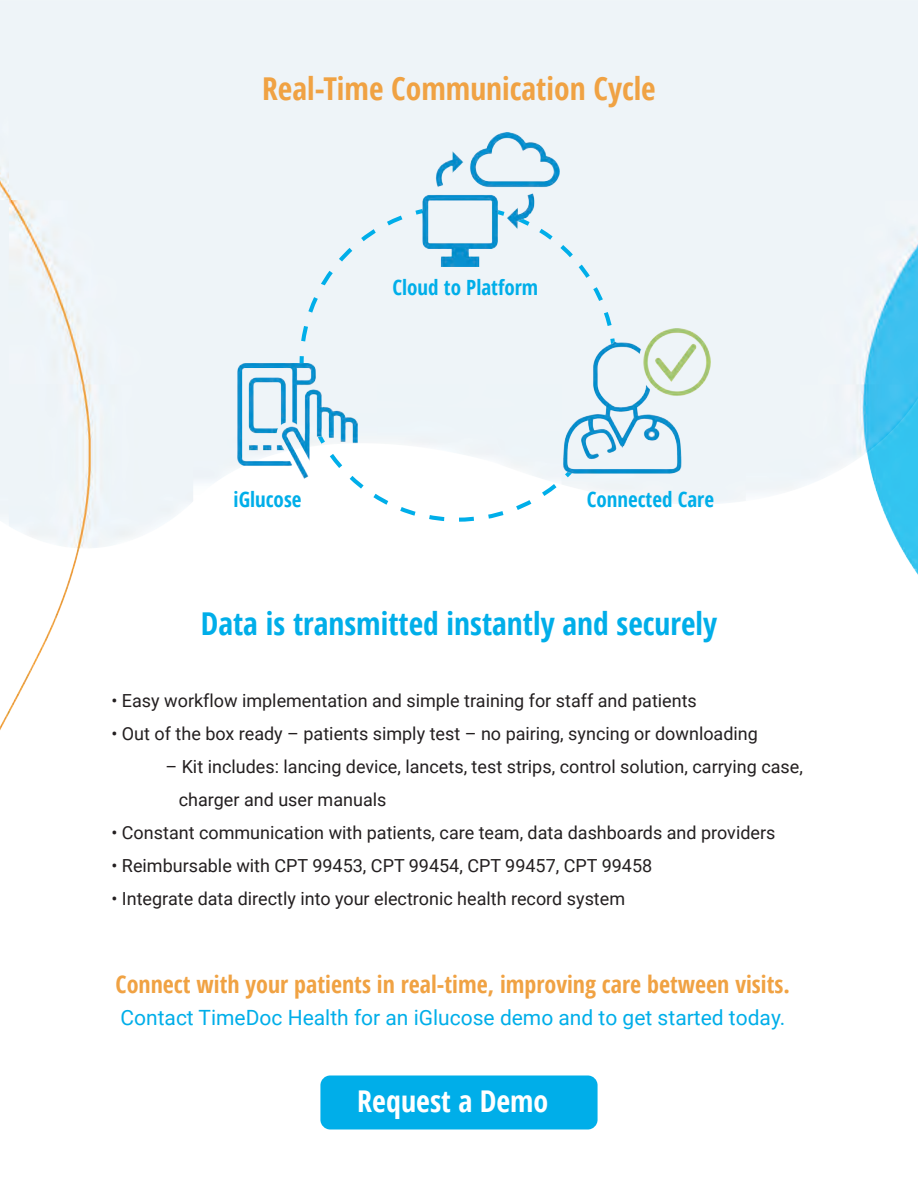
<style>
.page{position:relative;width:918px;height:1188px;background:#fff}
.page>*{position:absolute;margin:0;border:0;box-sizing:border-box;transform-origin:0 0}
.t1{font:700 condensed 31.5px "Open Sans";color:#00aee9}
.t2{font:700 condensed 31.5px "Open Sans";color:#f0a243}
.t3{font:700 condensed 30px "Open Sans";color:#fff}
.t4{font:700 condensed 24px "Open Sans";color:#f0a243}
.t5{font:21px "Roboto";color:#00aee9}
.t6{font:700 condensed 21px "Open Sans";color:#00aee9}
.t7{font:18px/33px "Roboto";color:#231f20}
</style>
<div class="page">
<img style="left:0;top:0;width:918px;height:730px">
<svg style="left:298px;top:352px;width:8px;height:11px"></svg>
<div style="left:299px;top:206px;width:129px;height:140px;background:#eef4f8"></div>
<svg style="left:314px;top:431px;width:263px;height:93px"></svg>
<div style="left:492px;top:207px;width:126px;height:143px;background:#eef4f8"></div>
<img style="left:238px;top:363px;width:119px;height:116px">
<img style="left:423px;top:132px;width:137px;height:135px">
<img style="left:563px;top:328px;width:148px;height:145px">
<div style="left:320px;top:1076px;width:278px;height:54px;background:#00aee9;border-radius:10px"></div>
<h1 class="t2" style="left:262px;top:67px;width:395px">Real-Time Communication Cycle</h1>
<p class="t6" style="left:392px;top:273px;width:147px">Cloud to Platform</p>
<p class="t6" style="left:234px;top:484px;width:69px">iGlucose</p>
<p class="t6" style="left:587px;top:484px;width:129px">Connected Care</p>
<h1 class="t1" style="left:201px;top:602px;width:518px">Data is transmitted instantly and securely</h1>
<p class="t7" style="left:111px;top:683px;width:587px">• Easy workflow implementation and simple training for staff and patients</p>
<p class="t7" style="left:111px;top:716px;width:648px">• Out of the box ready – patients simply test – no pairing, syncing or downloading</p>
<p class="t7" style="left:179px;top:749px;width:626px;text-indent:-13px">– Kit includes: lancing device, lancets, test strips, control solution, carrying case, charger and user manuals</p>
<p class="t7" style="left:111px;top:815px;width:666px">• Constant communication with patients, care team, data dashboards and providers</p>
<p class="t7" style="left:111px;top:848px;width:542px">• Reimbursable with CPT 99453, CPT 99454, CPT 99457, CPT 99458</p>
<p class="t7" style="left:111px;top:881px;width:515px">• Integrate data directly into your electronic health record system</p>
<h3 class="t4" style="left:116px;top:967px;width:676px">Connect with your patients in real-time, improving care between visits.</h3>
<p class="t5" style="left:120px;top:1002px;width:666px">Contact TimeDoc Health for an iGlucose demo and to get started today.</p>
<h2 class="t3" style="left:357px;top:1080px;width:193px">Request a Demo</h2>
</div>
